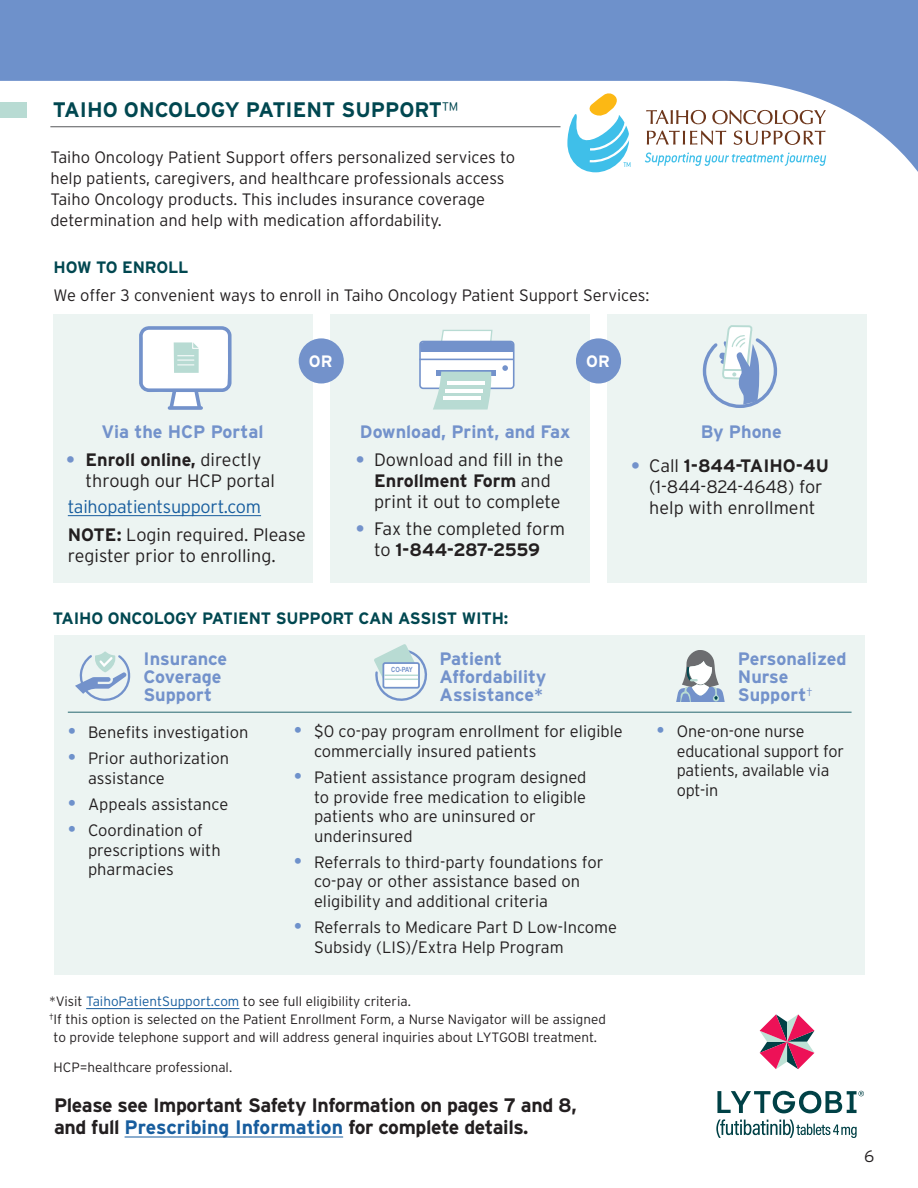
<style>
.page{position:relative;width:918px;height:1188px;background:#fff}
.page>*{position:absolute;margin:0;border:0;box-sizing:border-box;transform-origin:0 0}
.t1{font:700 21px "Interstate";color:#004750}
.t2{font:700 19.5px/22.5px "Interstate";letter-spacing:-.02em;color:#231f20}
.t3{font:300 18px/21px "Interstate";color:#231f20}
.t4{font:700 18px/18px "Interstate";color:#7392cb}
.t5{font:300 18px "Interstate";letter-spacing:-.015em;color:#175d9e}
.Body_Last{font:300 16.5px/19.5px "Interstate";color:#231f20}
.Body{font:300 16.5px "Interstate";color:#231f20}
.Body-2{font:700 16.5px "Interstate";letter-spacing:-.01em;color:#004750}
.t6{font:700 16.5px "Interstate";color:#fff}
.t7{font:300 13.5px/18px "Interstate";color:#231f20;text-align:center}
.t8{font:700 7.05px "Arial Narrow";color:#7392cb}
.s1{font-weight:300}
.s2{font-weight:700;color:#7392cb}
.s3{font-weight:700}
.s4{font-weight:400;font-size:19.5px;color:#6e91cb}
.s5{font-weight:400}
.s6{color:#175d9e}
</style>
<div class="page">
<svg style="left:716px;top:1091px;width:148px;height:47px"></svg>
<svg style="left:760px;top:1014px;width:54px;height:55px"></svg>
<svg style="left:0;top:0;width:918px;height:172px;fill:#6e91cb"></svg>
<div style="left:55px;top:635px;width:810px;height:339px;background:#ecf4f2"></div>
<div style="left:608px;top:314px;width:259px;height:268px;background:#ecf4f2"></div>
<div style="left:330px;top:314px;width:260px;height:268px;background:#ecf4f2"></div>
<div style="left:53px;top:314px;width:259px;height:268px;background:#ecf4f2"></div>
<hr style="left:86px;top:1008px;width:153px;height:1px;background:#175d9e">
<svg style="left:646px;top:110px;width:60px;height:14px"></svg>
<svg style="left:712px;top:110px;width:114px;height:14px"></svg>
<svg style="left:647px;top:131px;width:79px;height:14px"></svg>
<svg style="left:734px;top:131px;width:91px;height:14px"></svg>
<svg style="left:567px;top:92px;width:63px;height:81px"></svg>
<svg style="left:645px;top:153px;width:181px;height:13px"></svg>
<hr style="left:50px;top:126px;width:511px;height:1px;background:#57585a">
<hr style="left:68px;top:712px;width:784px;height:1px;background:#276870">
<div style="left:0;top:103px;width:27px;height:15px;background:#b8dbd3"></div>
<div style="left:299px;top:338px;width:45px;height:46px;background:#7392cb;border-radius:50%"></div>
<div style="left:576px;top:338px;width:45px;height:46px;background:#7392cb;border-radius:50%"></div>
<svg style="left:139px;top:326px;width:93px;height:84px"></svg>
<svg style="left:75px;top:652px;width:55px;height:49px"></svg>
<svg style="left:676px;top:650px;width:49px;height:52px"></svg>
<svg style="left:374px;top:644px;width:53px;height:57px"></svg>
<div style="left:383px;top:663px;width:36px;height:25px;background:#fff;border-radius:2px"></div>
<div style="left:382px;top:662px;width:38px;height:27px;border:2px solid #7392cb;border-radius:2px"></div>
<hr style="left:384px;top:675px;width:34px;height:1px;background:#b8dbd3">
<hr style="left:384px;top:679px;width:34px;height:1px;background:#b8dbd3">
<div style="left:420px;top:341px;width:94px;height:47px;background:#fff;border-radius:3px"></div>
<div style="left:419px;top:341px;width:96px;height:48px;border:2px solid #7392cb;border-radius:3px"></div>
<hr style="left:419px;top:359px;width:94px;height:1px;background:#7392cb">
<svg style="left:420px;top:330px;width:93px;height:22px"></svg>
<svg style="left:502px;top:365px;width:6px;height:6px"></svg>
<svg style="left:437px;top:370px;width:59px;height:5px"></svg>
<svg style="left:433px;top:372px;width:59px;height:37px;background:#c2dfda"></svg>
<hr style="left:447px;top:382px;width:37px;height:3px;background:#fff">
<hr style="left:446px;top:389px;width:37px;height:3px;background:#fff">
<hr style="left:444px;top:397px;width:37px;height:3px;background:#fff">
<svg style="left:703px;top:325px;width:74px;height:83px"></svg>
<hr style="left:68px;top:515px;width:193px;height:1px;background:#175d9e">
<hr style="left:125px;top:1137px;width:218px;height:1px;background:#175d9e">
<p class="t1" style="left:53px;top:98px;width:407px">TAIHO ONCOLOGY PATIENT SUPPORT<span class="s1">™</span></p>
<p class="Body_Last" style="left:50px;top:147px;width:466px;line-height:21px">Taiho Oncology Patient Support offers personalized services to help patients, caregivers, and healthcare professionals access Taiho Oncology products. This includes insurance coverage determination and help with medication affordability.</p>
<p class="Body-2" style="left:54px;top:258px;width:136px">HOW TO ENROLL</p>
<p class="Body" style="left:54px;top:286px;width:597px">We offer 3 convenient ways to enroll in Taiho Oncology Patient Support Services:</p>
<p class="t6" style="left:309px;top:352px;width:25px">OR</p>
<p class="t6" style="left:586px;top:352px;width:25px">OR</p>
<p class="t4" style="left:102px;top:422px;width:163px">Via the HCP Portal</p>
<p class="t3" style="left:86px;top:449px;width:191px;text-indent:-19px"><span class="s2">•</span> <span class="s3">Enroll online,</span> directly through our HCP portal</p>
<p class="t5" style="left:68px;top:496px;width:195px">taihopatientsupport.com</p>
<p class="t3" style="left:68px;top:524px;width:240px"><span class="s3">NOTE:</span> Login required. Please register prior to enrolling.</p>
<p class="t4" style="left:360px;top:422px;width:212px">Download, Print, and Fax</p>
<p class="t3" style="left:374px;top:449px;width:191px;text-indent:-18px"><span class="s2">•</span> Download and fill in the<br><span class="s3">Enrollment Form</span> and print it out to complete</p>
<p class="t3" style="left:356px;top:518px;width:210px;text-align:center"><span class="s2">•</span> Fax the completed form to <span class="s3">1-844-287-2559</span></p>
<p class="t4" style="left:701px;top:422px;width:83px">By Phone</p>
<p class="t3" style="left:649px;top:455px;width:181px;text-indent:-18px"><span class="s2">•</span> Call <span class="s3">1-844-TAIHO-4U </span>(1-844-824-4648) for help with enrollment</p>
<p class="Body-2" style="left:53px;top:609px;width:457px">TAIHO ONCOLOGY PATIENT SUPPORT CAN ASSIST WITH:</p>
<p class="t4" style="left:144px;top:649px;width:85px">Insurance<br>Coverage<br>Support</p>
<p class="Body_Last" style="left:68px;top:722px;width:182px"><span class="s4">•</span> Benefits investigation</p>
<p class="Body_Last" style="left:88px;top:749px;width:143px;text-indent:-20px"><span class="s4">•</span> Prior authorization assistance</p>
<p class="Body_Last" style="left:68px;top:794px;width:162px"><span class="s4">•</span> Appeals assistance</p>
<p class="Body_Last" style="left:88px;top:821px;width:134px;text-indent:-20px"><span class="s4">•</span> Coordination of prescriptions with pharmacies</p>
<p class="t8" style="left:391px;top:664px;width:23px">CO-PAY</p>
<p class="t4" style="left:440px;top:649px;width:108px">Patient<br>Affordability<br>Assistance<span class="s5">*</span></p>
<p class="Body_Last" style="left:314px;top:722px;width:310px;text-indent:-20px"><span class="s4">•</span> $0 co-pay program enrollment for eligible commercially insured patients</p>
<p class="Body_Last" style="left:314px;top:767px;width:274px;text-indent:-20px"><span class="s4">•</span> Patient assistance program designed to provide free medication to eligible patients who are uninsured or underinsured</p>
<p class="Body_Last" style="left:314px;top:852px;width:291px;text-indent:-20px"><span class="s4">•</span> Referrals to third-party foundations for co-pay or other assistance based on eligibility and additional criteria</p>
<p class="Body_Last" style="left:314px;top:917px;width:305px;text-indent:-20px"><span class="s4">•</span> Referrals to Medicare Part D Low-Income<br>Subsidy (LIS)/Extra Help Program</p>
<p class="t7" style="left:49px;top:992px;width:363px">*Visit <span class="s6">TaihoPatientSupport.com</span> to see full eligibility criteria.</p>
<p class="t7" style="left:49px;top:1010px;width:558px"><sup>†</sup>If this option is selected on the Patient Enrollment Form, a Nurse Navigator will be assigned to provide telephone support and will address general inquiries about LYTGOBI treatment.</p>
<p class="t7" style="left:54px;top:1058px;width:180px">HCP=healthcare professional.</p>
<p class="t2" style="left:54px;top:1093px;width:524px">Please see Important Safety Information on pages 7 and 8, and full <span class="s6">Prescribing Information</span> for complete details.</p>
<p class="t4" style="left:738px;top:649px;width:110px">Personalized<br>Nurse<br>Support<sup>†</sup></p>
<p class="Body_Last" style="left:677px;top:721px;width:169px;text-indent:-20px"><span class="s4">•</span> One-on-one nurse educational support for patients, available via opt-in</p>
<p class="Body_Last" style="left:864px;top:1147px;width:12px">6</p>
</div>
